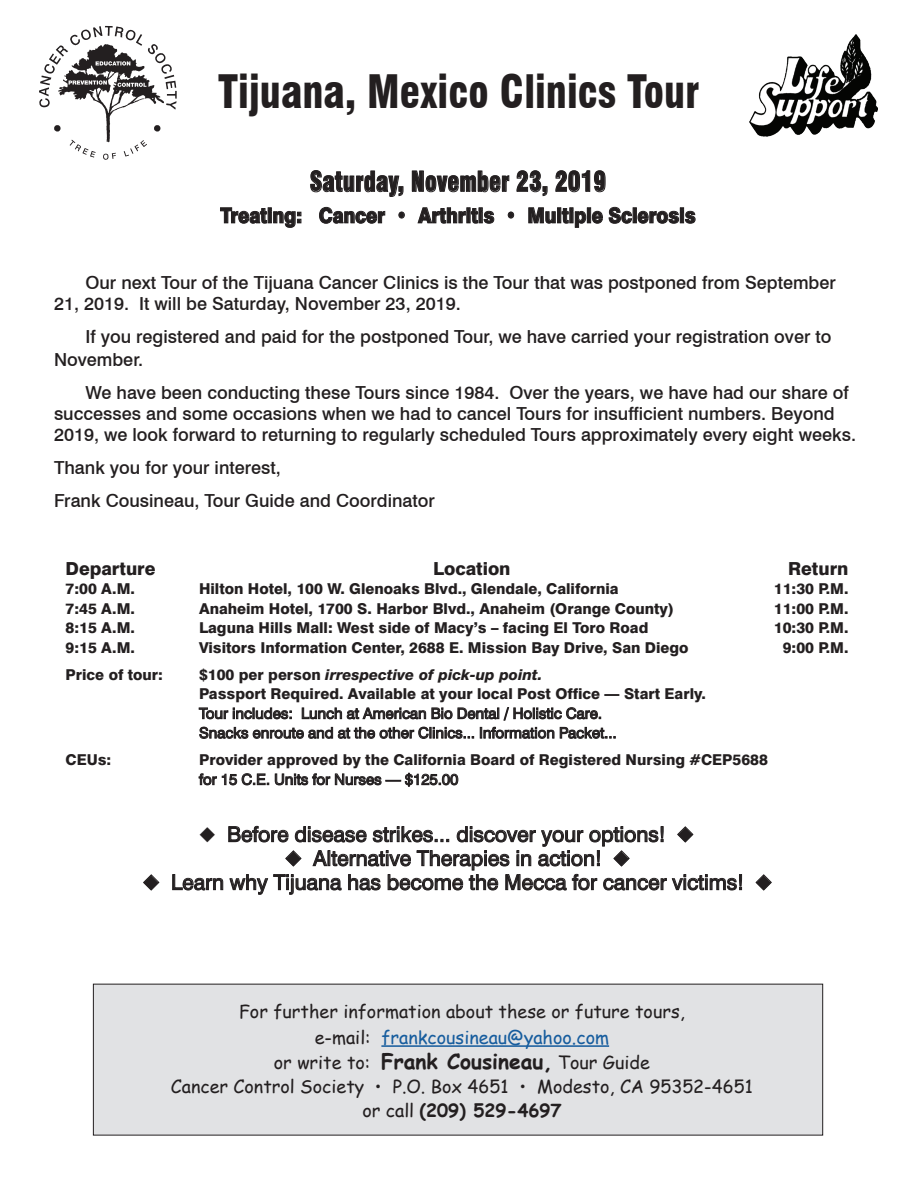
<style>
.page{position:relative;width:918px;height:1188px;background:#fff}
.page>*{position:absolute;margin:0;border:0;box-sizing:border-box;transform-origin:0 0}
.t1{font:900 condensed 45px "Swiss 721 BT";color:#231f20;scale:.91 1}
.t2{font:900 condensed 27px "Swiss 721 BT";letter-spacing:.01em;color:#231f20;scale:.87 1}
.t3{font:21px "Swiss 721 BT";color:#231f20}
.t4{font:800 21px "Swiss 721 BT";color:#231f20;scale:.89 1}
.t5{font:500 18px/21px "Swiss 721 BT";color:#231f20}
.t6{font:18px/24.8px "Comic Sans MS";color:#231f20;text-align:center}
.t7{font:800 18px "Swiss 721 BT";color:#231f20}
.t8{font:800 15px "Swiss 721 BT";color:#231f20}
.t9{font:15px/19.5px "Swiss 721 BT";color:#231f20}
.t10{font:italic 800 15px "Helvetica Neue";color:#231f20}
.s1{font-family:"Swiss 721 BT";font-style:normal}
.s2{color:#175d9e}
.s3{font-weight:700;font-size:21px}
.s4{font-weight:700}
</style>
<div class="page">
<svg style="left:310px;top:170px;width:94px;height:27px"></svg>
<svg style="left:412px;top:170px;width:98px;height:23px"></svg>
<svg style="left:516px;top:170px;width:32px;height:26px"></svg>
<svg style="left:555px;top:170px;width:51px;height:23px"></svg>
<svg style="left:220px;top:207px;width:81px;height:21px"></svg>
<svg style="left:319px;top:207px;width:67px;height:17px"></svg>
<svg style="left:398px;top:211px;width:7px;height:8px"></svg>
<svg style="left:417px;top:207px;width:78px;height:17px"></svg>
<svg style="left:508px;top:211px;width:6px;height:8px"></svg>
<svg style="left:528px;top:207px;width:58px;height:21px"></svg>
<div style="left:587px;top:208px;width:4px;height:15px;border:1px solid #231f20"></div>
<svg style="left:592px;top:207px;width:104px;height:17px"></svg>
<svg style="left:39px;top:26px;width:138px;height:134px"></svg>
<img style="left:749px;top:34px;width:129px;height:102px">
<div style="left:93px;top:984px;width:730px;height:151px;background:#e1e2e4"></div>
<hr style="left:381px;top:1045px;width:228px;height:2px;background:#175d9e">
<svg style="left:199px;top:707px;width:93px;height:13px"></svg>
<svg style="left:302px;top:707px;width:299px;height:14px"></svg>
<svg style="left:199px;top:727px;width:275px;height:12px"></svg>
<svg style="left:480px;top:727px;width:136px;height:12px"></svg>
<svg style="left:198px;top:773px;width:71px;height:13px"></svg>
<svg style="left:275px;top:773px;width:183px;height:14px"></svg>
<svg style="left:172px;top:826px;width:570px;height:69px"></svg>
<svg style="left:143px;top:874px;width:17px;height:17px"></svg>
<svg style="left:755px;top:874px;width:17px;height:17px"></svg>
<h1 class="t1" style="left:218px;top:65px;width:530px">Tijuana, Mexico Clinics Tour</h1>
<h2 class="t2" style="left:310px;top:165px;width:342px">Saturday, November 23, 2019</h2>
<p class="t4" style="left:220px;top:203px;width:536px">Treating: Cancer • Arthritis • Multiple Sclerosis</p>
<p class="t5" style="left:54px;top:272px;width:783px;text-indent:32px">Our next Tour of the Tijuana Cancer Clinics is the Tour that was postponed from September<br>21, 2019. It will be Saturday, November 23, 2019.</p>
<p class="t5" style="left:54px;top:325px;width:779px;line-height:22.5px;text-indent:32px">If you registered and paid for the postponed Tour, we have carried your registration over to<br>November.</p>
<p class="t5" style="left:54px;top:382px;width:804px;text-indent:32px">We have been conducting these Tours since 1984. Over the years, we have had our share of successes and some occasions when we had to cancel Tours for insufficient numbers. Beyond<br>2019, we look forward to returning to regularly scheduled Tours approximately every eight weeks.</p>
<p class="t5" style="left:54px;top:451px;width:382px;line-height:33px">Thank you for your interest,<br>Frank Cousineau, Tour Guide and Coordinator</p>
<p class="t7" style="left:66px;top:557px;width:92px">Departure</p>
<p class="t7" style="left:433px;top:557px;width:79px">Location</p>
<p class="t7" style="left:788px;top:557px;width:62px">Return</p>
<p class="t8" style="left:66px;top:580px;width:71px">7:00 A.M.</p>
<p class="t8" style="left:199px;top:580px;width:421px">Hilton Hotel, 100 W. Glenoaks Blvd., Glendale, California</p>
<p class="t8" style="left:774px;top:580px;width:76px">11:30 P.M.</p>
<p class="t8" style="left:66px;top:599px;width:71px">7:45 A.M.</p>
<p class="t8" style="left:199px;top:599px;width:476px">Anaheim Hotel, 1700 S. Harbor Blvd., Anaheim (Orange County)</p>
<p class="t8" style="left:774px;top:599px;width:76px">11:00 P.M.</p>
<p class="t8" style="left:66px;top:619px;width:71px">8:15 A.M.</p>
<p class="t8" style="left:199px;top:619px;width:451px">Laguna Hills Mall: West side of Macy’s – facing El Toro Road</p>
<p class="t8" style="left:774px;top:619px;width:76px">10:30 P.M.</p>
<p class="t8" style="left:66px;top:638px;width:71px">9:15 A.M.</p>
<p class="t8" style="left:199px;top:638px;width:491px">Visitors Information Center, 2688 E. Mission Bay Drive, San Diego</p>
<p class="t8" style="left:783px;top:638px;width:67px">9:00 P.M.</p>
<p class="t8" style="left:66px;top:665px;width:99px">Price of tour:</p>
<p class="t10" style="left:199px;top:665px;width:345px"><span class="s1">$100 per person</span> irrespective of pick-up point.</p>
<p class="t8" style="left:199px;top:685px;width:508px">Passport Required. Available at your local Post Office — Start Early.</p>
<p class="t9" style="left:199px;top:703px;width:419px">Tour includes: Lunch at American Bio Dental / Holistic Care.<br>Snacks enroute and at the other Clinics... Information Packet...</p>
<p class="t8" style="left:66px;top:751px;width:47px">CEUs:</p>
<p class="t8" style="left:199px;top:751px;width:570px">Provider approved by the California Board of Registered Nursing #CEP5688</p>
<p class="t9" style="left:199px;top:769px;width:261px">for 15 C.E. Units for Nurses — $125.00</p>
<p class="t3" style="left:227px;top:820px;width:440px">Before disease strikes... discover your options!</p>
<p class="t3" style="left:313px;top:844px;width:290px">Alternative Therapies in action!</p>
<p class="t3" style="left:171px;top:868px;width:574px">Learn why Tijuana has become the Mecca for cancer victims!</p>
<p class="t6" style="left:171px;top:999px;width:583px">For further information about these or future tours,<br>e-mail: <span class="s2">frankcousineau@yahoo.com<br></span>or write to: <span class="s3">Frank Cousineau,</span> Tour Guide<br>Cancer Control Society • P.O. Box 4651 • Modesto, CA 95352-4651 or call <span class="s4">(209) 529-4697</span></p>
</div>
